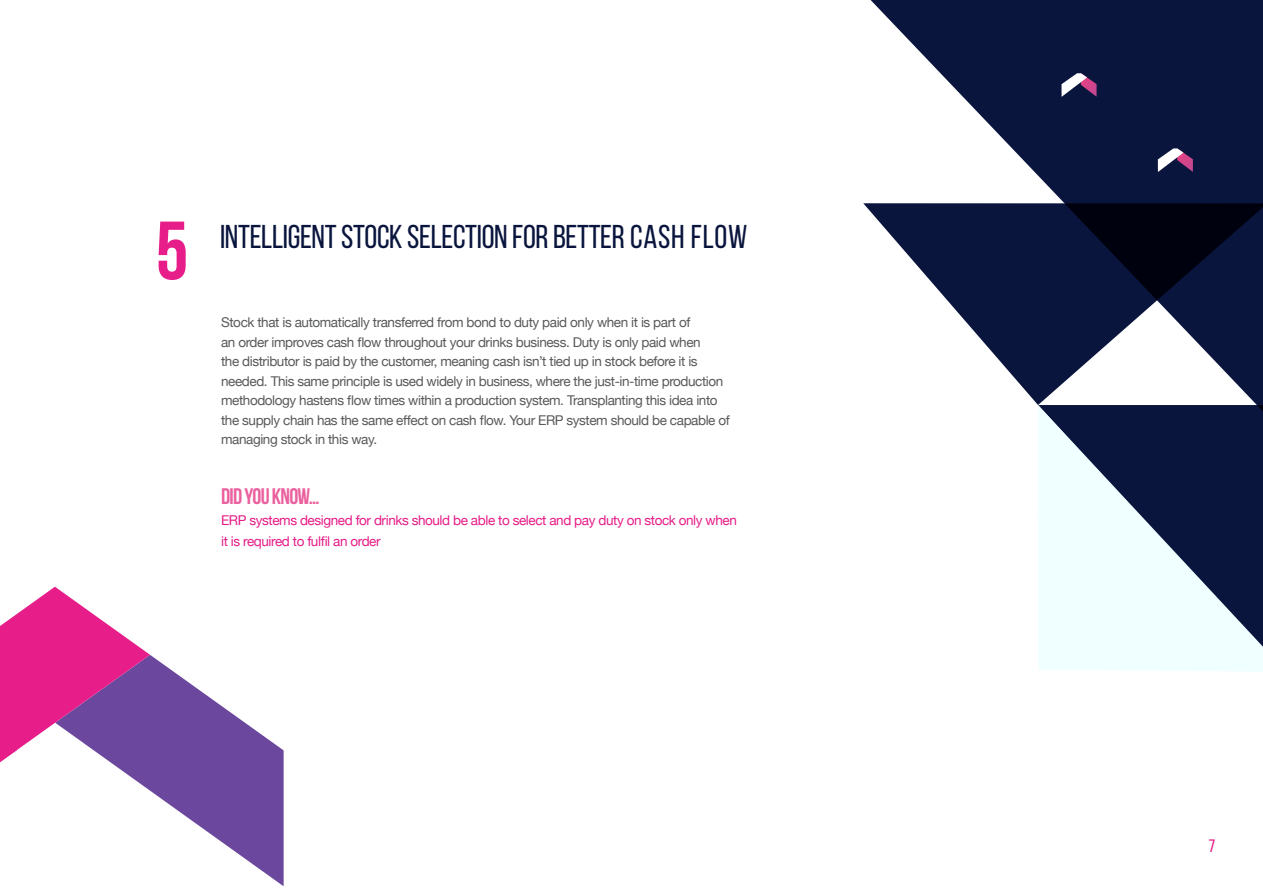
<style>
.page{position:relative;width:1263px;height:893px;background:#fff}
.page>*{position:absolute;margin:0;border:0;box-sizing:border-box;transform-origin:0 0}
.t1{font:700 82.5px "Bebas Neue";color:#e71e89}
.t2{font:33px "Bebas Neue";letter-spacing:-.01em;color:#0a153d}
.t3{font:700 22.5px "Bebas Neue";letter-spacing:-.03em;color:#eb609e}
.t4{font:18px "Bebas Neue";color:#e51f88}
.t5{font:13.5px/19.5px "Helvetica Neue";letter-spacing:-.03em;color:#58595b}
.t6{font:13.5px/21px "Helvetica Neue";letter-spacing:-.03em;color:#e61c87}
</style>
<div class="page">
<svg style="left:1038px;top:411px;width:225px;height:261px;fill:#f0ffff"></svg>
<svg style="left:870px;top:0;width:393px;height:411px;fill:#0a153d"></svg>
<svg style="left:1158px;top:148px;width:35px;height:24px"></svg>
<svg style="left:1061px;top:73px;width:35px;height:24px"></svg>
<svg style="left:110px;top:655px;width:174px;height:231px;fill:#6b489d"></svg>
<svg style="left:0;top:587px;width:150px;height:175px"></svg>
<h1 class="t1" style="left:156px;top:206px;width:34px">5</h1>
<h2 class="t2" style="left:220px;top:219px;width:529px">INTELLIGENT STOCK SELECTION FOR BETTER CASH FLOW</h2>
<p class="t5" style="left:221px;top:313px;width:510px">Stock that is automatically transferred from bond to duty paid only when it is part of<br>an order improves cash flow throughout your drinks business. Duty is only paid when<br>the distributor is paid by the customer, meaning cash isn’t tied up in stock before it is needed. This same principle is used widely in business, where the just-in-time production methodology hastens flow times within a production system. Transplanting this idea into the supply chain has the same effect on cash flow. Your ERP system should be capable of managing stock in this way.</p>
<h3 class="t3" style="left:221px;top:484px;width:100px">DID YOU KNOW…</h3>
<p class="t6" style="left:221px;top:511px;width:517px">ERP systems designed for drinks should be able to select and pay duty on stock only when it is required to fulfil an order</p>
<h3 class="t4" style="left:1209px;top:836px;width:8px">7</h3>
</div>
